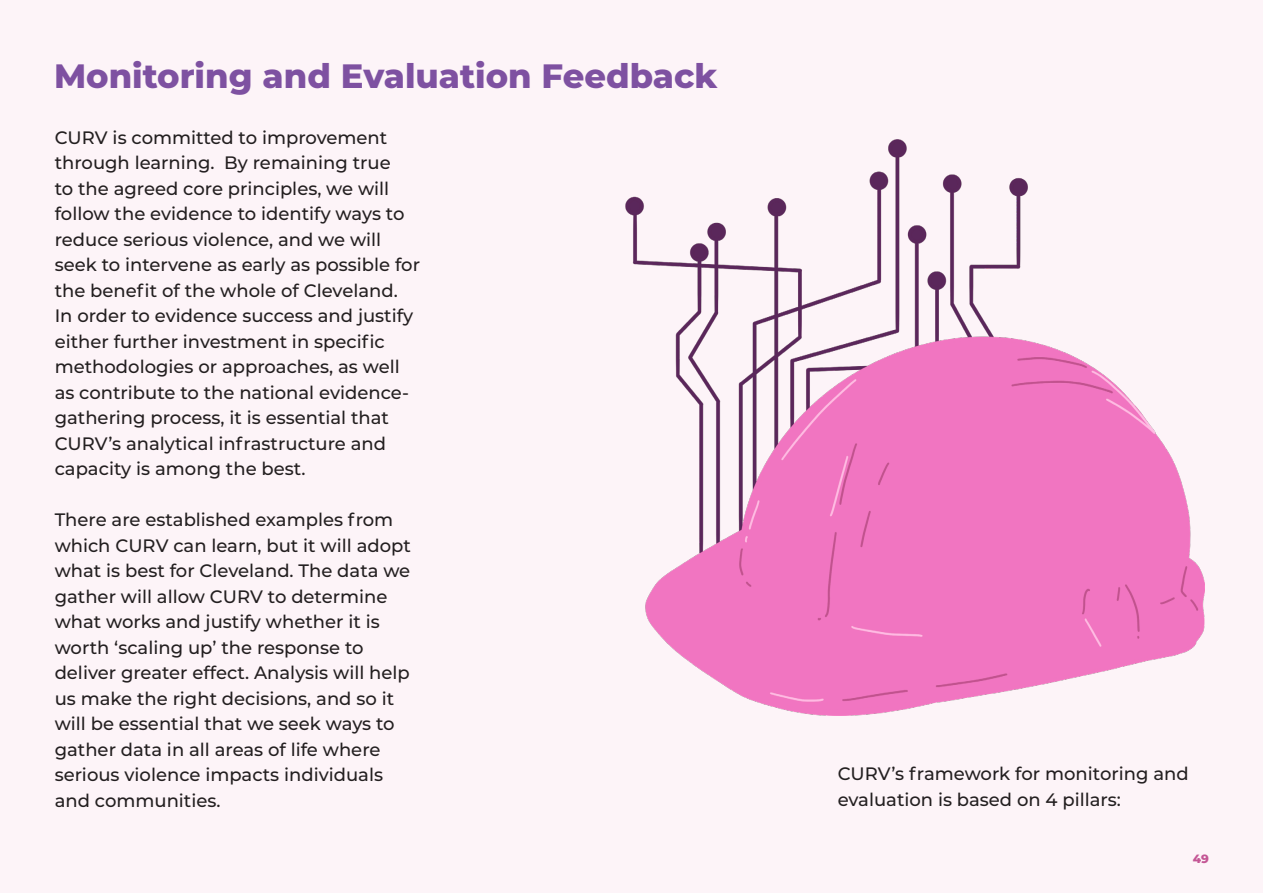
<style>
.page{position:relative;width:1263px;height:893px;background:#fdf4f8}
.page>*{position:absolute;margin:0;border:0;box-sizing:border-box;transform-origin:0 0}
.t1{font:800 33.75px "Montserrat";color:#7e51a1}
.t2{font:500 18px/25.5px "Montserrat";color:#231f20}
.t3{font:800 12px "Montserrat";color:#c45695}
</style>
<div class="page">
<img style="left:625px;top:139px;width:579px;height:576px">
<p class="t1" style="left:54px;top:51px;width:665px">Monitoring and Evaluation Feedback</p>
<p class="t2" style="left:55px;top:124px;width:367px">CURV is committed to improvement through learning. By remaining true<br>to the agreed core principles, we will follow the evidence to identify ways to reduce serious violence, and we will seek to intervene as early as possible for the benefit of the whole of Cleveland.<br>In order to evidence success and justify either further investment in specific methodologies or approaches, as well as contribute to the national evidence&shy;gathering process, it is essential that CURV’s analytical infrastructure and capacity is among the best.</p>
<p class="t2" style="left:55px;top:506px;width:358px">There are established examples from which CURV can learn, but it will adopt what is best for Cleveland. The data we gather will allow CURV to determine what works and justify whether it is worth ‘scaling up’ the response to deliver greater effect. Analysis will help us make the right decisions, and so it will be essential that we seek ways to gather data in all areas of life where serious violence impacts individuals</p>
<p class="t2" style="left:55px;top:787px;width:167px">and communities.</p>
<p class="t2" style="left:838px;top:760px;width:352px">CURV’s framework for monitoring and evaluation is based on 4 pillars:</p>
<p class="t3" style="left:1193px;top:850px;width:18px">49</p>
</div>
